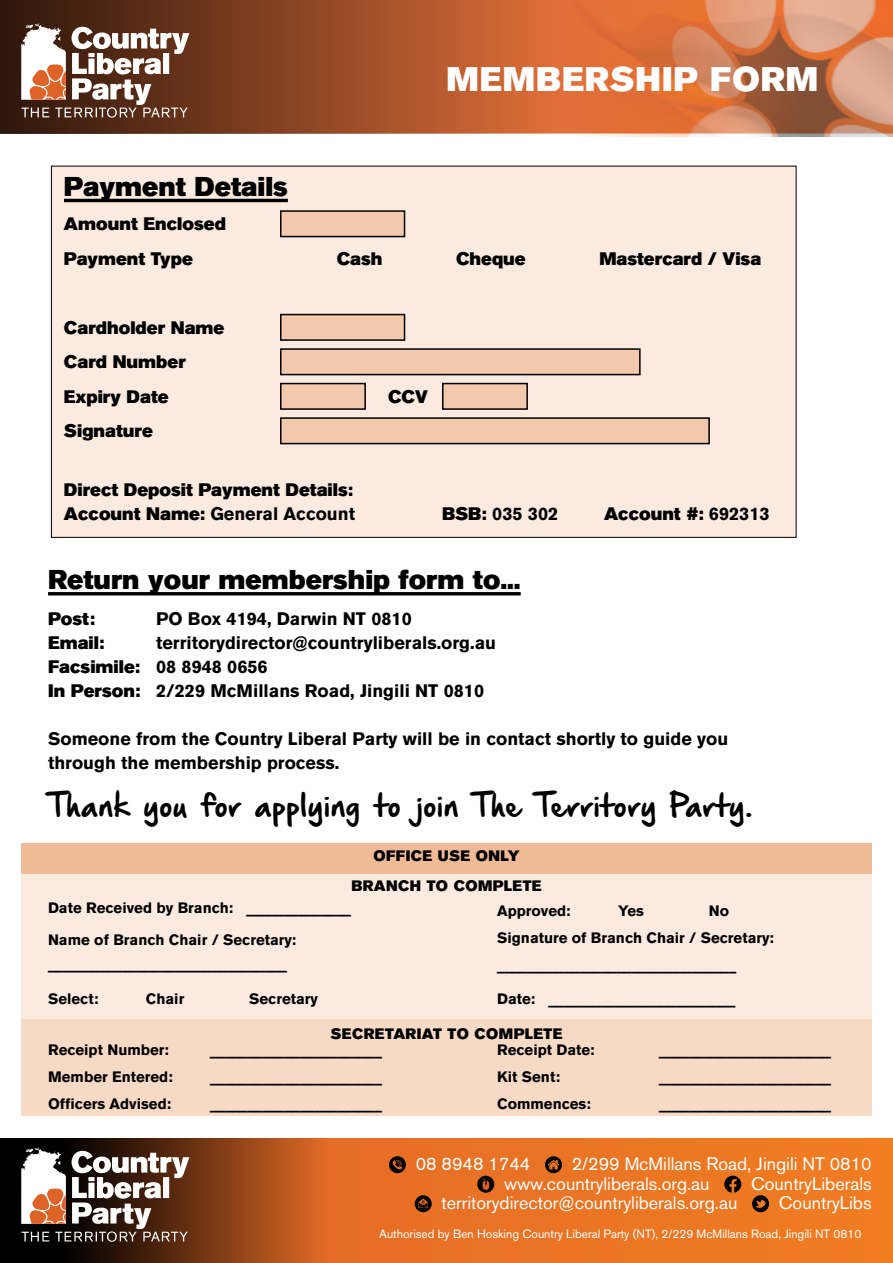
<style>
.page{position:relative;width:893px;height:1263px;background:#fff}
.page>*{position:absolute;margin:0;border:0;box-sizing:border-box;transform-origin:0 0}
.t1{font:33.9px "Akzidenz Grotesk BQ Super";letter-spacing:.03em;color:#fff}
.t2{font:27px "Akzidenz Grotesk BQ Super";color:#000}
.t3{font:27px "Hand Of Sean Demo";color:#000}
.t4{font:700 18px/24px "Akzidenz Grotesk BQ";color:#000}
.t5{font:18px/34.5px "Akzidenz Grotesk BQ Super";color:#000}
.t6{font:18px/19.5px "Akzidenz Grotesk BQ";color:#fff}
.t7{font:700 15px/27px "Akzidenz Grotesk BQ";color:#000}
.t8{font:15px "Akzidenz Grotesk BQ Super";letter-spacing:.03em;color:#000}
.t9{font:12px "Akzidenz Grotesk BQ";color:#fff}
.s1{font-family:"Akzidenz Grotesk BQ Super";font-weight:400}
.s2{font-family:"Akzidenz Grotesk BQ";font-weight:700}
</style>
<div class="page">
<div style="left:21px;top:1019px;width:851px;height:144px;background:#f7dac6"></div>
<div style="left:21px;top:874px;width:851px;height:145px;background:#faeadf"></div>
<div style="left:0;top:1137px;width:893px;height:126px;background:#eb7524"></div>
<div style="left:0;top:1137px;width:56px;height:126px;background:#000"></div>
<div style="left:56px;top:1137px;width:279px;height:126px;background:linear-gradient(to right,#000,#e46c26)"></div>
<img style="left:574px;top:0;width:319px;height:136px">
<div style="left:0;top:0;width:574px;height:134px;background:linear-gradient(to right,#2c160b,#e37039)"></div>
<svg style="left:21px;top:23px;width:168px;height:95px"></svg>
<div style="left:51px;top:166px;width:745px;height:372px;background:#faeadf;border:1px solid #000"></div>
<hr style="left:64px;top:199px;width:224px;height:3px;background:#000">
<div style="left:280px;top:210px;width:125px;height:27px;background:#f3c9ae;border:2px solid #000"></div>
<div style="left:280px;top:314px;width:125px;height:27px;background:#f3c9ae;border:2px solid #000"></div>
<div style="left:280px;top:348px;width:361px;height:27px;background:#f3c9ae;border:2px solid #000"></div>
<div style="left:280px;top:383px;width:86px;height:27px;background:#f3c9ae;border:2px solid #000"></div>
<div style="left:442px;top:383px;width:86px;height:27px;background:#f3c9ae;border:2px solid #000"></div>
<div style="left:280px;top:417px;width:430px;height:27px;background:#f3c9ae;border:2px solid #000"></div>
<hr style="left:48px;top:592px;width:473px;height:3px;background:#000">
<svg style="left:389px;top:1156px;width:17px;height:17px"></svg>
<svg style="left:545px;top:1156px;width:17px;height:17px"></svg>
<div style="left:477px;top:1176px;width:17px;height:17px;background:#000;border-radius:50%"></div>
<svg style="left:482px;top:1178px;width:7px;height:12px"></svg>
<svg style="left:724px;top:1175px;width:17px;height:18px"></svg>
<svg style="left:415px;top:1195px;width:17px;height:17px"></svg>
<svg style="left:752px;top:1195px;width:17px;height:17px"></svg>
<svg style="left:21px;top:1147px;width:168px;height:95px;background:#867166"></svg>
<div style="left:21px;top:844px;width:851px;height:30px;background:#f0ba97"></div>
<div style="left:0;top:1116px;width:893px;height:21px;background:#fff"></div>
<h2 class="t2" style="left:64px;top:171px;width:225px">Payment Details</h2>
<p class="t5" style="left:64px;top:207px;width:163px">Amount Enclosed<br>Payment Type</p>
<p class="t5" style="left:64px;top:310px;width:162px">Cardholder Name<br>Card Number<br>Expiry Date</p>
<p class="t5" style="left:64px;top:414px;width:90px">Signature</p>
<h1 class="t1" style="left:446px;top:59px;width:373px">MEMBERSHIP FORM</h1>
<p class="t5" style="left:337px;top:241px;width:47px">Cash</p>
<p class="t5" style="left:456px;top:241px;width:71px">Cheque</p>
<p class="t5" style="left:599px;top:241px;width:163px">Mastercard / Visa</p>
<p class="t5" style="left:388px;top:379px;width:41px">CCV</p>
<p class="t5" style="left:64px;top:472px;width:291px">Direct Deposit Payment Details:</p>
<p class="t4" style="left:64px;top:501px;width:293px"><span class="s1">Account Name:</span> General Account</p>
<p class="t4" style="left:442px;top:501px;width:118px"><span class="s1">BSB:</span> 035 302</p>
<p class="t5" style="left:604px;top:496px;width:167px">Account #: <span class="s2">692313</span></p>
<h2 class="t2" style="left:48px;top:564px;width:474px">Return your membership form to...</h2>
<p class="t5" style="left:48px;top:601px;width:48px">Post:</p>
<p class="t4" style="left:156px;top:607px;width:257px">PO Box 4194, Darwin NT 0810</p>
<p class="t5" style="left:48px;top:625px;width:58px">Email:</p>
<p class="t4" style="left:156px;top:631px;width:341px">territorydirector@countryliberals.org.au</p>
<p class="t5" style="left:48px;top:649px;width:221px">Facsimile: <span class="s2">08 8948 0656</span></p>
<p class="t4" style="left:48px;top:679px;width:438px"><span class="s1">In Person:</span> 2/229 McMillans Road, Jingili NT 0810</p>
<p class="t4" style="left:48px;top:727px;width:682px">Someone from the Country Liberal Party will be in contact shortly to guide you through the membership process.</p>
<h2 class="t3" style="left:48px;top:792px;width:707px">Thank you for applying to join The Territory Party.</h2>
<p class="t8" style="left:373px;top:847px;width:148px">OFFICE USE ONLY</p>
<p class="t8" style="left:351px;top:876px;width:192px">BRANCH TO COMPLETE</p>
<p class="t7" style="left:48px;top:892px;width:304px;line-height:31.5px">Date Received by Branch: ______________<br>Name of Branch Chair / Secretary:</p>
<p class="t7" style="left:48px;top:950px;width:241px">________________________________</p>
<p class="t7" style="left:497px;top:897px;width:278px;text-indent:212px">No<br>Signature of Branch Chair / Secretary: ________________________________</p>
<p class="t7" style="left:497px;top:897px;width:75px">Approved:</p>
<p class="t7" style="left:618px;top:897px;width:27px">Yes</p>
<p class="t7" style="left:48px;top:985px;width:52px">Select:</p>
<p class="t7" style="left:146px;top:985px;width:40px">Chair</p>
<p class="t7" style="left:249px;top:985px;width:70px">Secretary</p>
<p class="t7" style="left:497px;top:985px;width:240px">Date: _________________________</p>
<p class="t8" style="left:331px;top:1025px;width:233px">SECRETARIAT TO COMPLETE</p>
<p class="t7" style="left:48px;top:1036px;width:122px">Receipt Number:</p>
<p class="t7" style="left:210px;top:1036px;width:173px">_______________________</p>
<p class="t7" style="left:497px;top:1036px;width:99px">Receipt Date:</p>
<p class="t7" style="left:659px;top:1036px;width:173px">_______________________</p>
<p class="t7" style="left:48px;top:1063px;width:126px">Member Entered:</p>
<p class="t7" style="left:210px;top:1063px;width:173px">_______________________</p>
<p class="t7" style="left:497px;top:1063px;width:65px">Kit Sent:</p>
<p class="t7" style="left:659px;top:1063px;width:173px">_______________________</p>
<p class="t7" style="left:48px;top:1090px;width:125px">Officers Advised:</p>
<p class="t7" style="left:210px;top:1090px;width:173px">_______________________</p>
<p class="t7" style="left:497px;top:1090px;width:95px">Commences:</p>
<p class="t7" style="left:659px;top:1090px;width:173px">_______________________</p>
<p class="t6" style="left:504px;top:1154px;width:369px;text-indent:68px">2/299 McMillans Road, Jingili NT 0810 www.countryliberals.org.au</p>
<p class="t6" style="left:416px;top:1154px;width:116px">08 8948 1744</p>
<p class="t6" style="left:751px;top:1173px;width:122px">CountryLiberals</p>
<p class="t6" style="left:441px;top:1193px;width:297px">territorydirector@countryliberals.org.au</p>
<p class="t6" style="left:779px;top:1193px;width:94px">CountryLibs</p>
<p class="t9" style="left:379px;top:1226px;width:483px">Authorised by Ben Hosking Country Liberal Party (NT), 2/229 McMillans Road, Jingili NT 0810</p>
</div>
